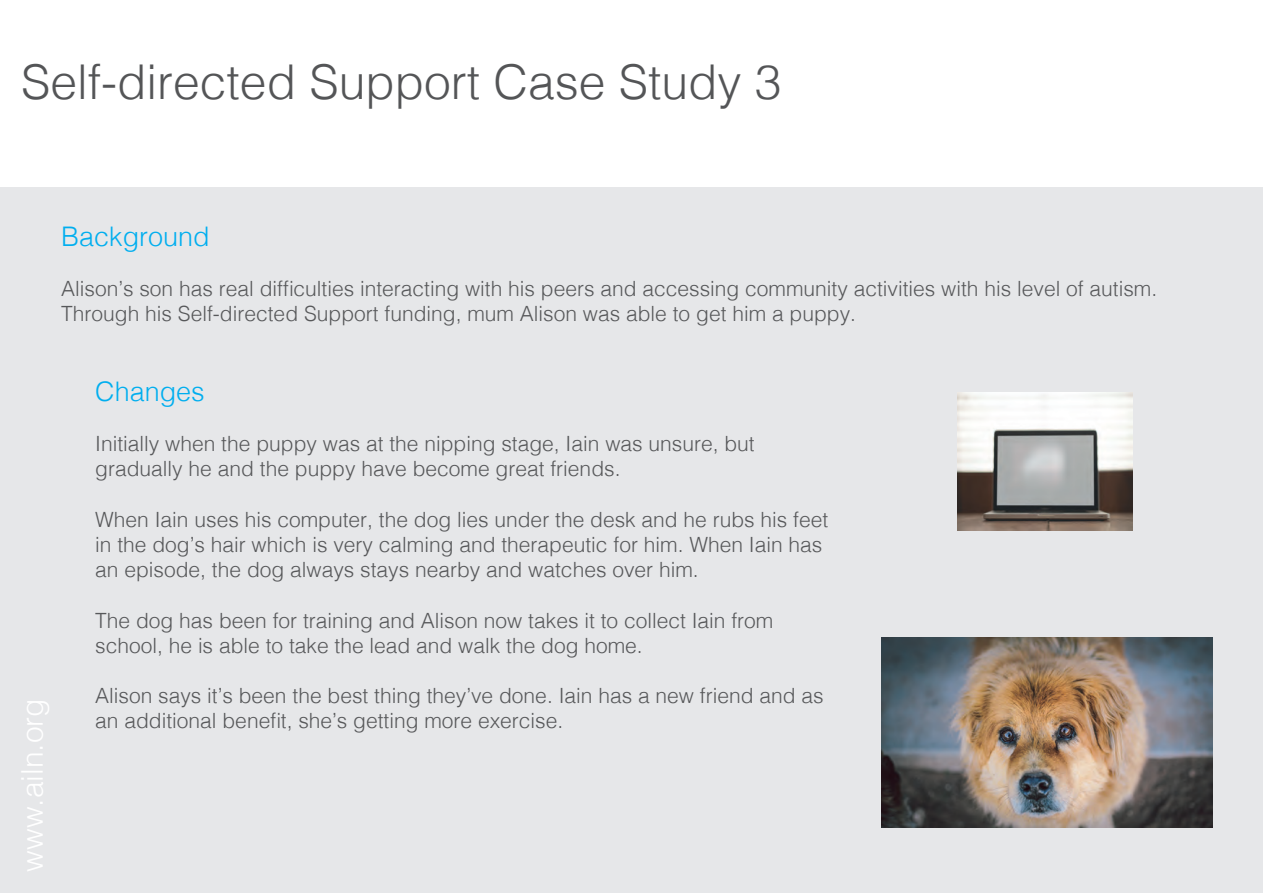
<style>
.page{position:relative;width:1263px;height:893px;background:#fff}
.page>*{position:absolute;margin:0;border:0;box-sizing:border-box;transform-origin:0 0}
.t1{font:300 48px "Helvetica";color:#545557}
.t2{font:300 30px "Helvetica";color:#fff}
.t3{font:300 27px "Helvetica";color:#00aeef}
.t4{font:300 21px/25.2px "Helvetica";color:#57585a}
</style>
<div class="page">
<div style="left:0;top:187px;width:1263px;height:706px;background:#e6e7e9"></div>
<img style="left:882px;top:637px;width:331px;height:190px">
<img style="left:958px;top:393px;width:174px;height:137px">
<h1 class="t1" style="left:21px;top:41px;width:762px">Self-directed Support Case Study 3</h1>
<p class="t3" style="left:61px;top:213px;width:150px">Background</p>
<p class="t4" style="left:61px;top:274px;width:1097px">Alison’s son has real difficulties interacting with his peers and accessing community activities with his level of autism.<br>Through his Self-directed Support funding, mum Alison was able to get him a puppy.</p>
<h2 class="t2" style="left:7px;top:872px;width:175px;rotate:-90deg">www.ailn.org</h2>
<p class="t3" style="left:95px;top:368px;width:111px">Changes</p>
<p class="t4" style="left:95px;top:430px;width:661px">Initially when the puppy was at the nipping stage, Iain was unsure, but gradually he and the puppy have become great friends.</p>
<p class="t4" style="left:95px;top:505px;width:734px">When Iain uses his computer, the dog lies under the desk and he rubs his feet in the dog’s hair which is very calming and therapeutic for him. When Iain has an episode, the dog always stays nearby and watches over him.</p>
<p class="t4" style="left:95px;top:606px;width:680px">The dog has been for training and Alison now takes it to collect Iain from school, he is able to take the lead and walk the dog home.</p>
<p class="t4" style="left:95px;top:682px;width:730px">Alison says it’s been the best thing they’ve done. Iain has a new friend and as an additional benefit, she’s getting more exercise.</p>
</div>
